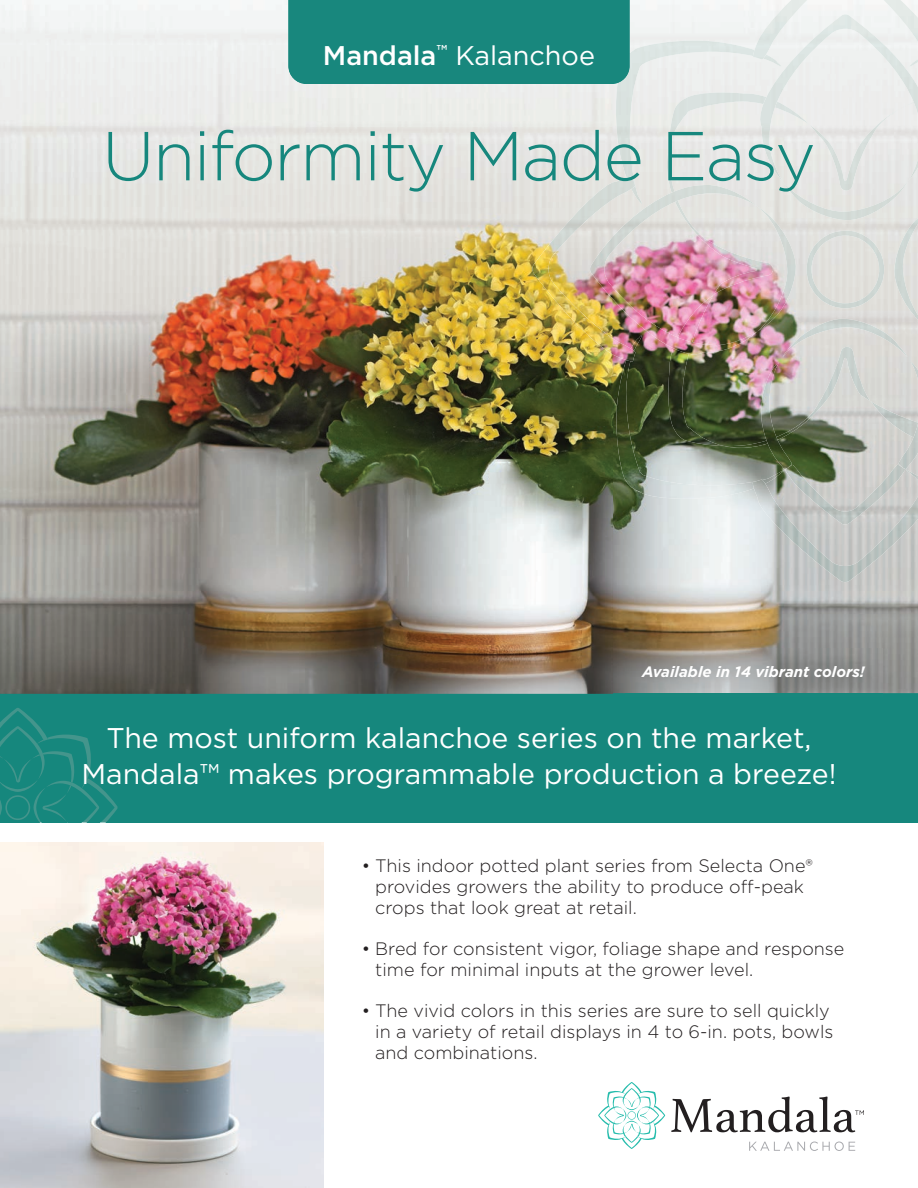
<style>
.page{position:relative;width:918px;height:1188px;background:#fff}
.page>*{position:absolute;margin:0;border:0;box-sizing:border-box;transform-origin:0 0}
.t1{font:300 69.15px "Gotham";letter-spacing:-.025em;color:#16877d}
.t2{font:28.5px/36px "Gotham";color:#fff;text-align:center}
.t3{font:27px "Gotham";color:#fff}
.t4{font:300 18px/21px "Gotham";color:#231f20}
.t5{font:italic 700 15px "Gotham";color:#fff}
.s1{font-weight:500}
</style>
<div class="page">
<div style="left:0;top:693px;width:918px;height:129px;background:#16877d"></div>
<svg style="left:0;top:708px;width:118px;height:115px"></svg>
<img style="left:0;top:842px;width:324px;height:346px">
<img style="left:0;top:0;width:306px;height:693px">
<img style="left:612px;top:0;width:306px;height:693px">
<img style="left:306px;top:84px;width:306px;height:609px">
<img style="left:785px;top:220px;width:133px;height:228px">
<img style="left:806px;top:231px;width:78px;height:77px">
<img style="left:782px;top:59px;width:136px;height:161px">
<img style="left:636px;top:185px;width:161px;height:150px">
<img style="left:893px;top:218px;width:25px;height:102px">
<img style="left:615px;top:41px;width:167px;height:163px">
<svg style="left:909px;top:59px;width:9px;height:8px"></svg>
<svg style="left:906px;top:469px;width:12px;height:11px"></svg>
<img style="left:614px;top:335px;width:171px;height:164px">
<img style="left:783px;top:319px;width:125px;height:38px">
<img style="left:898px;top:362px;width:20px;height:107px">
<img style="left:785px;top:465px;width:121px;height:15px">
<img style="left:761px;top:362px;width:31px;height:107px">
<img style="left:753px;top:0;width:165px;height:59px">
<img style="left:532px;top:177px;width:104px;height:184px">
<img style="left:752px;top:480px;width:166px;height:102px">
<img style="left:0;top:693px;width:918px;height:1px">
<div style="left:288px;top:0;width:342px;height:84px;background:#18877d"></div>
<svg style="left:749px;top:1142px;width:106px;height:9px"></svg>
<svg style="left:598px;top:1082px;width:67px;height:67px"></svg>
<svg style="left:671px;top:1097px;width:193px;height:35px"></svg>
<img style="left:625px;top:649px;width:257px;height:44px">
<img style="left:625px;top:693px;width:257px;height:1px">
<h3 class="t3" style="left:323px;top:38px;width:274px"><span class="s1">Mandala</span><sup>™</sup> Kalanchoe</h3>
<h1 class="t1" style="left:102px;top:112px;width:715px">Uniformity Made Easy</h1>
<p class="t5" style="left:642px;top:662px;width:224px">Available in 14 vibrant colors!</p>
<h2 class="t2" style="left:82px;top:719px;width:756px">The most uniform kalanchoe series on the market,<br>Mandala™ makes programmable production a breeze!</h2>
<p class="t4" style="left:375px;top:854px;width:439px;text-indent:-14px">• This indoor potted plant series from Selecta One® provides growers the ability to produce off-peak crops that look great at retail.</p>
<p class="t4" style="left:375px;top:938px;width:471px;text-indent:-14px">• Bred for consistent vigor, foliage shape and response time for minimal inputs at the grower level.</p>
<p class="t4" style="left:375px;top:1000px;width:460px;text-indent:-14px">• The vivid colors in this series are sure to sell quickly in a variety of retail displays in 4 to 6-in. pots, bowls and combinations.</p>
</div>
